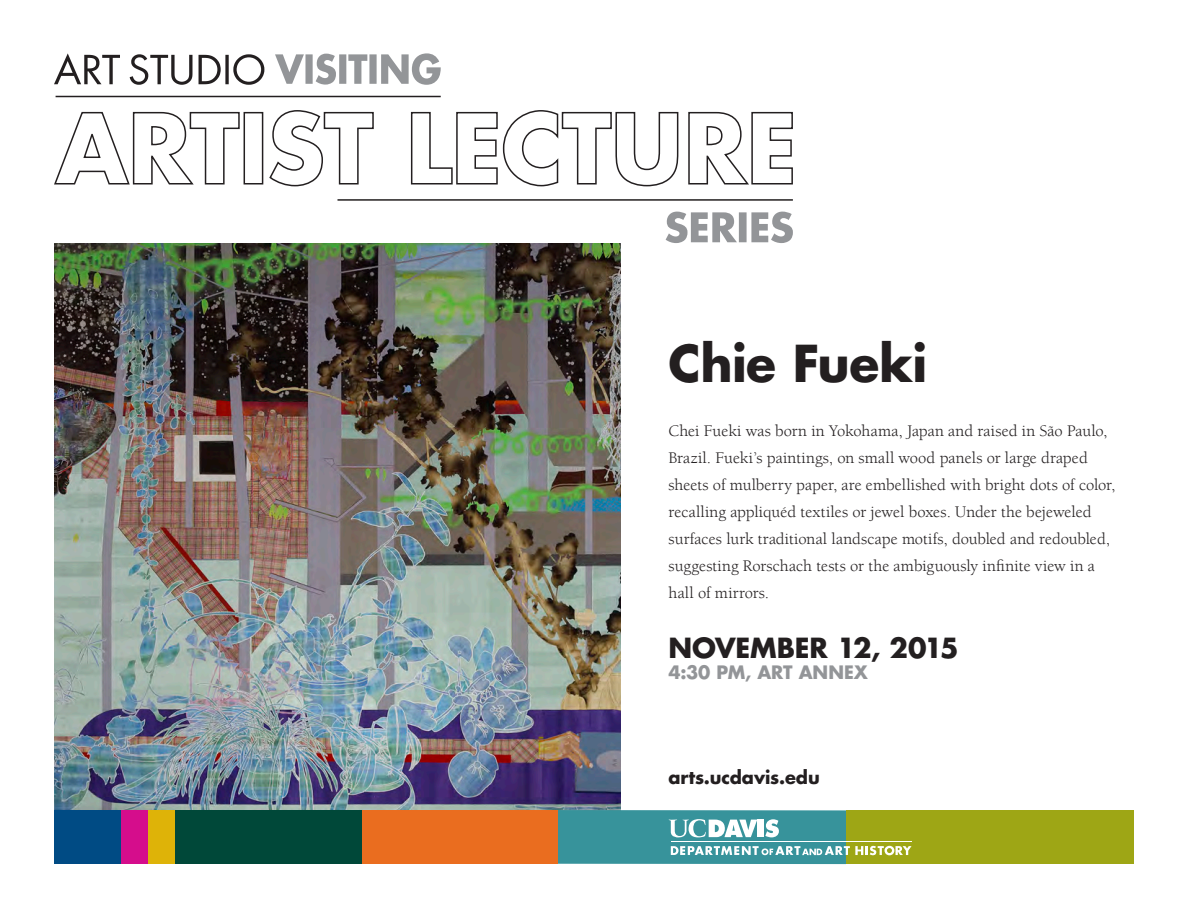
<style>
.page{position:relative;width:1188px;height:918px;background:#fff}
.page>*{position:absolute;margin:0;border:0;box-sizing:border-box;transform-origin:0 0}
.Body_Text{font:700 49.5px "Futura Std";letter-spacing:-.01em;color:#231f20}
.Upcoming_Dates{font:700 27px "Futura";letter-spacing:-.005em;color:#231f20}
.Body_Text-2{font:700 18px "Futura Std";letter-spacing:-.005em;color:#231f20}
.Upcoming_Dates-2{font:700 18px "Futura Std";letter-spacing:-.005em;color:#939598}
.t1{font:16.5px/27px "Berkeley UC Davis";color:#231f20}
</style>
<div class="page">
<img style="left:54px;top:243px;width:567px;height:567px">
<div style="left:176px;top:810px;width:188px;height:54px;background:#004839"></div>
<div style="left:362px;top:810px;width:196px;height:54px;background:#ea6d1f"></div>
<div style="left:558px;top:810px;width:288px;height:54px;background:#37939b"></div>
<div style="left:846px;top:810px;width:288px;height:54px;background:#9ea615"></div>
<div style="left:148px;top:810px;width:28px;height:54px;background:#deb308"></div>
<div style="left:54px;top:810px;width:68px;height:54px;background:#004b84"></div>
<div style="left:122px;top:810px;width:26px;height:54px;background:#d50d8c"></div>
<svg style="left:765px;top:819px;width:14px;height:18px"></svg>
<div style="left:758px;top:820px;width:6px;height:17px;background:#fff"></div>
<svg style="left:669px;top:819px;width:88px;height:19px"></svg>
<hr style="left:671px;top:841px;width:241px;height:1px;background:#fff">
<svg style="left:671px;top:846px;width:241px;height:9px"></svg>
<svg style="left:666px;top:212px;width:127px;height:31px"></svg>
<hr style="left:56px;top:96px;width:385px;height:1px;background:#231f20">
<hr style="left:337px;top:199px;width:456px;height:2px;background:#231f20">
<svg style="left:54px;top:110px;width:739px;height:77px"></svg>
<svg style="left:275px;top:53px;width:166px;height:32px"></svg>
<svg style="left:54px;top:53px;width:210px;height:32px"></svg>
<p class="Body_Text" style="left:669px;top:331px;width:260px">Chie Fueki</p>
<p class="t1" style="left:669px;top:417px;width:448px">Chei Fueki was born in Yokohama, Japan and raised in São Paulo, Brazil. Fueki’s paintings, on small wood panels or large draped sheets of mulberry paper, are embellished with bright dots of color, recalling appliquéd textiles or jewel boxes. Under the bejeweled surfaces lurk traditional landscape motifs, doubled and redoubled, suggesting Rorschach tests or the ambiguously infinite view in a hall of mirrors.</p>
<p class="Upcoming_Dates" style="left:669px;top:629px;width:292px">NOVEMBER 12, 2015</p>
<p class="Upcoming_Dates-2" style="left:669px;top:661px;width:201px">4:30 PM, ART ANNEX</p>
<p class="Body_Text-2" style="left:669px;top:765px;width:153px">arts.ucdavis.edu</p>
</div>
